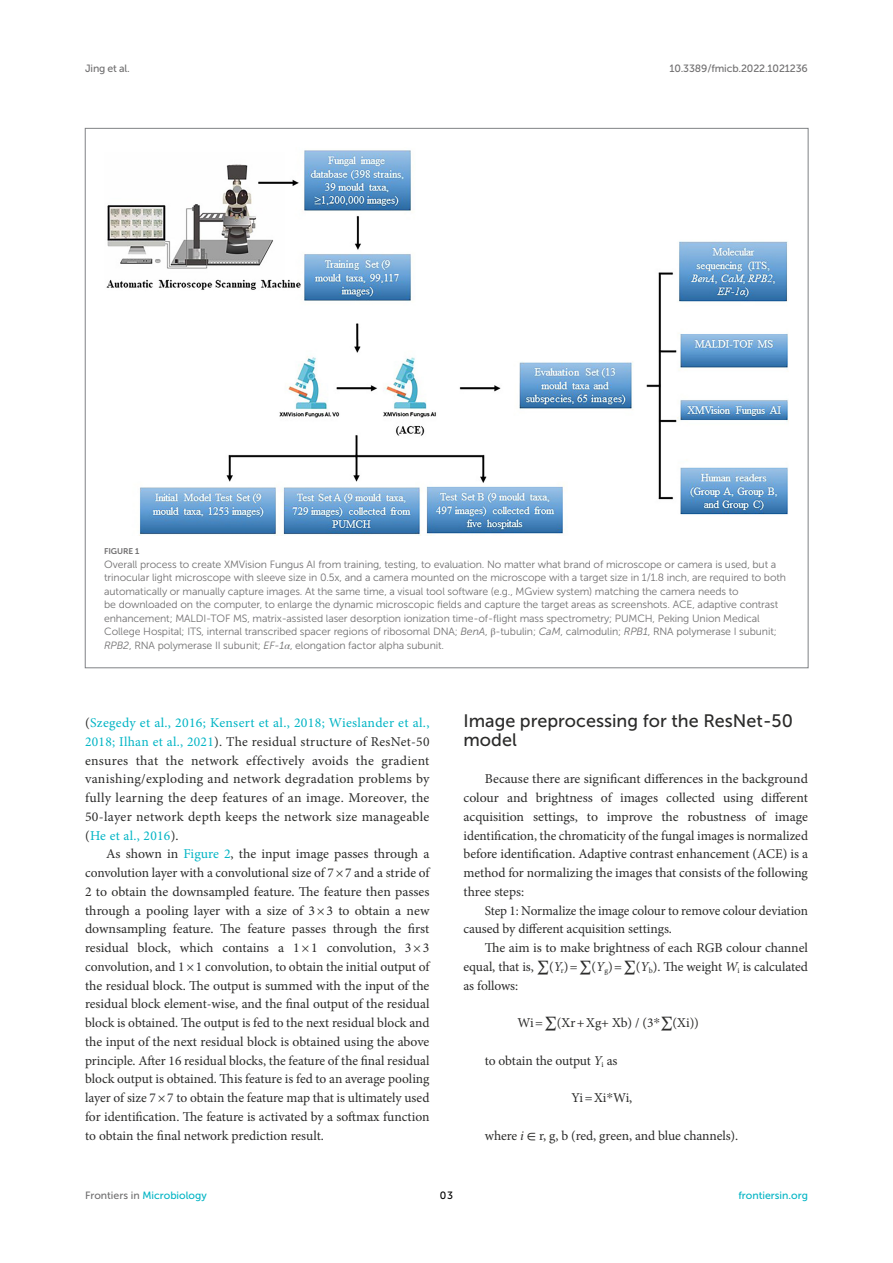
<style>
.page{position:relative;width:893px;height:1263px;background:#fff}
.page>*{position:absolute;margin:0;border:0;box-sizing:border-box;transform-origin:0 0}
.HEAD_2{font:18px/18.8px "Museo Sans 500";color:#2b2b2a}
.TEXT{font:13.5px/18.8px "Minion Pro";letter-spacing:-.005em;color:#2b2b2a;text-align:justify}
.TEXT_FLUSH{font:13.5px/18.8px "Minion Pro";letter-spacing:.005em;color:#2b2b2a;text-align:justify}
.FIG_LEG{font:10.5px/13.5px "Museo Sans 300";letter-spacing:-.01em;color:#706f70}
.t1{font:10.5px "Museo Sans 500";color:#00b4c4}
.t2{font:10.5px "Museo Sans 500";letter-spacing:-.015em;color:#706f70}
.t3{font:10.5px "Museo Sans 500";color:#000}
.FIG_HD{font:8.25px "Museo Sans 700";letter-spacing:-.01em;color:#706f70}
.s1{font-style:italic}
.s2{font-family:"STIX General"}
.s3{font-family:"STIX General";font-style:italic}
.s4{color:#00b4c4}
.s5{color:#706f70}
</style>
<div class="page">
<img style="left:106px;top:150px;width:683px;height:386px">
<p class="t2" style="left:85px;top:63px;width:46px">Jing et al.</p>
<p class="t2" style="left:669px;top:63px;width:140px">10.3389/fmicb.2022.1021236</p>
<p class="FIG_HD" style="left:104px;top:547px;width:37px">FIGURE 1</p>
<p class="FIG_LEG" style="left:104px;top:558px;width:683px">Overall process to create XMVision Fungus AI from training, testing, to evaluation. No matter what brand of microscope or camera is used, but a trinocular light microscope with sleeve size in 0.5x, and a camera mounted on the microscope with a target size in 1/1.8 inch, are required to both automatically or manually capture images. At the same time, a visual tool software (e.g., MGview system) matching the camera needs to<br>be downloaded on the computer, to enlarge the dynamic microscopic fields and capture the target areas as screenshots. ACE, adaptive contrast enhancement; MALDI-TOF MS, matrix-assisted laser desorption ionization time-of-flight mass spectrometry; PUMCH, Peking Union Medical College Hospital; ITS, internal transcribed spacer regions of ribosomal DNA; <span class="s1">BenA</span>, <span class="s2">β</span>-tubulin; <span class="s1">CaM</span>, calmodulin; <span class="s1">RPB1</span>, RNA polymerase I subunit; <span class="s1">RPB2</span>, RNA polymerase II subunit; <span class="s1">EF-1</span><span class="s3">α</span>, elongation factor alpha subunit.</p>
<p class="TEXT_FLUSH" style="left:85px;top:713px;width:346px">(<span class="s4">Szegedy et al., 2016; Kensert et al., 2018; Wieslander et al., 2018; Ilhan et al., 2021</span>). The residual structure of ResNet-50 ensures that the network effectively avoids the gradient vanishing/exploding and network degradation problems by fully learning the deep features of an image. Moreover, the 50-layer network depth keeps the network size manageable (<span class="s4">He et al., 2016</span>).</p>
<p class="TEXT" style="left:85px;top:845px;width:346px;text-indent:21px">As shown in <span class="s4">Figure 2</span>, the input image passes through a convolution layer with a convolutional size of 7×7 and a stride of 2 to obtain the downsampled feature. The feature then passes through a pooling layer with a size of 3×3 to obtain a new downsampling feature. The feature passes through the first residual block, which contains a 1×1 convolution, 3×3 convolution, and 1×1 convolution, to obtain the initial output of the residual block. The output is summed with the input of the residual block element-wise, and the final output of the residual block is obtained. The output is fed to the next residual block and the input of the next residual block is obtained using the above principle. After 16 residual blocks, the feature of the final residual block output is obtained. This feature is fed to an average pooling layer of size 7×7 to obtain the feature map that is ultimately used for identification. The feature is activated by a softmax function to obtain the final network prediction result.</p>
<p class="HEAD_2" style="left:463px;top:711px;width:331px">Image preprocessing for the ResNet-50 model</p>
<p class="TEXT_FLUSH" style="left:463px;top:770px;width:346px;text-indent:21px">Because there are significant differences in the background colour and brightness of images collected using different acquisition settings, to improve the robustness of image identification, the chromaticity of the fungal images is normalized before identification. Adaptive contrast enhancement (ACE) is a method for normalizing the images that consists of the following three steps:</p>
<p class="TEXT" style="left:463px;top:901px;width:346px;text-indent:21px">Step 1: Normalize the image colour to remove colour deviation caused by different acquisition settings.</p>
<p class="TEXT" style="left:463px;top:938px;width:346px;text-indent:21px">The aim is to make brightness of each RGB colour channel equal, that is, <span class="s2">∑</span>(<span class="s1">Y</span><sub>r</sub>)=<span class="s2">∑</span>(<span class="s1">Y</span><sub>g</sub>)=<span class="s2">∑</span>(<span class="s1">Y</span><sub>b</sub>). The weight <span class="s1">W</span><sub>i</sub> is calculated as follows:</p>
<p class="TEXT" style="left:517px;top:1013px;width:183px">Wi=<span class="s2">∑</span>(Xr+Xg+ Xb) / (3<span class="s2">*∑</span>(Xi))</p>
<p class="TEXT" style="left:485px;top:1051px;width:134px">to obtain the output <span class="s1">Y</span><sub>i</sub> as</p>
<p class="TEXT" style="left:571px;top:1088px;width:62px">Yi=Xi<span class="s2">*</span>Wi,</p>
<p class="TEXT" style="left:485px;top:1126px;width:255px">where <span class="s1">i</span> <span class="s2">∈</span> r, g, b (red, green, and blue channels).</p>
<p class="t1" style="left:85px;top:1190px;width:123px"><span class="s5">Frontiers in</span> Microbiology</p>
<p class="t3" style="left:440px;top:1190px;width:15px">03</p>
<p class="t1" style="left:738px;top:1190px;width:71px">frontiersin.org</p>
</div>
